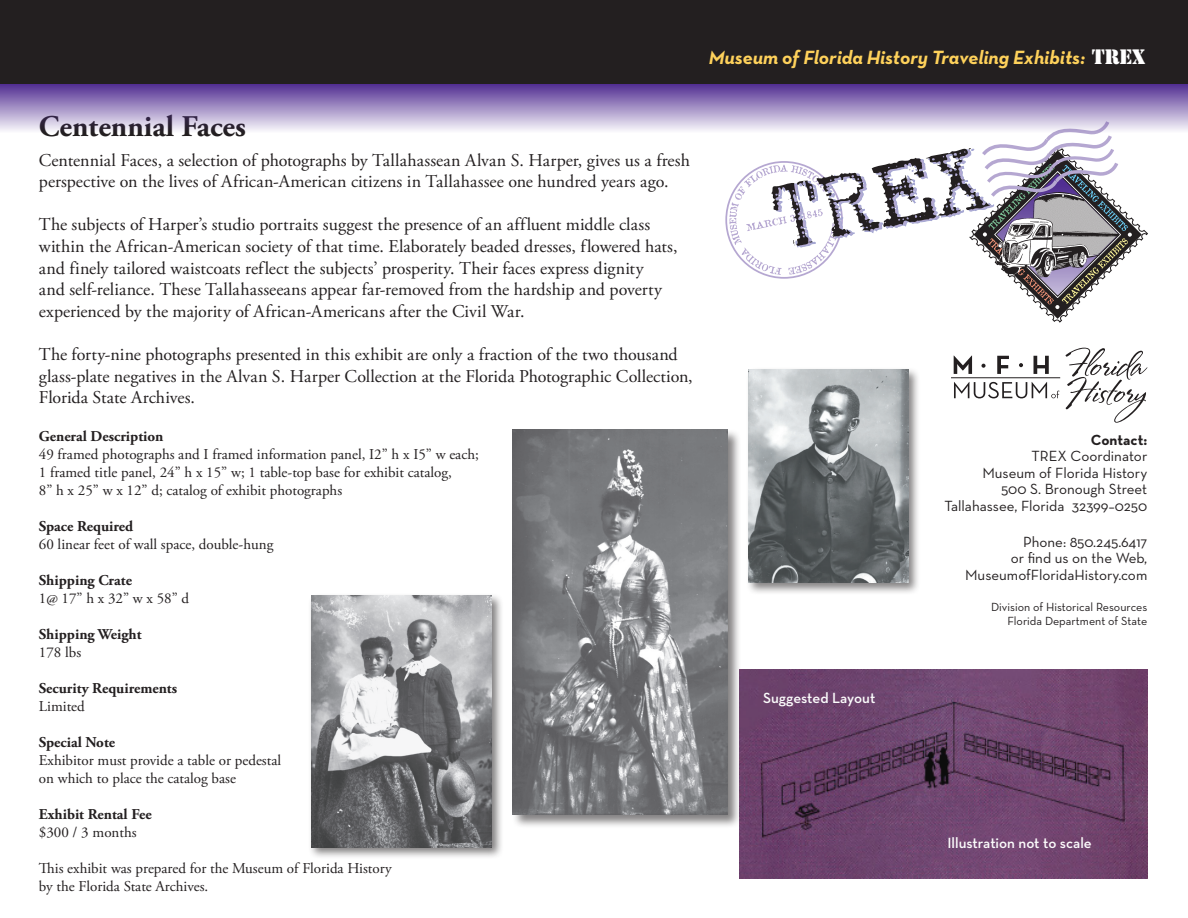
<style>
.page{position:relative;width:1188px;height:918px;background:#fff}
.page>*{position:absolute;margin:0;border:0;box-sizing:border-box;transform-origin:0 0}
.t1{font:700 30px "Adobe Garamond Pro";color:#231f20}
.t2{font:italic 700 19.5px "Neutra Text";color:#fed15b}
.t3{font:18px/21.6px "Adobe Garamond Pro";color:#231f20}
.t4{font:15px "Adobe Garamond Pro";color:#231f20}
.t5{font:15px "Neutra Text";color:#231f20}
.t6{font:700 15px "Adobe Garamond Pro";color:#231f20}
.t7{font:600 15px "Neutra Text";color:#fcfcfc}
.t8{font:700 15px "Neutra Text";color:#231f20}
.t9{font:12px "Neutra Text";color:#231f20}
.s1{font-family:"Stencil Std";font-weight:400;font-style:normal;color:#fff}
</style>
<div class="page">
<div style="left:746px;top:367px;width:175px;height:228px;background:#231f20;opacity:.56"></div>
<img style="left:749px;top:369px;width:159px;height:214px">
<div style="left:0;top:0;width:1188px;height:84px;background:#231f20"></div>
<svg style="left:729px;top:132px;width:419px;height:191px"></svg>
<div style="left:0;top:84px;width:1188px;height:48px;background:linear-gradient(to bottom,#522e91,#f4f2f8)"></div>
<hr style="left:951px;top:377px;width:109px;height:1px;background:#231f20">
<svg style="left:954px;top:382px;width:106px;height:16px"></svg>
<svg style="left:954px;top:356px;width:95px;height:18px"></svg>
<svg style="left:1066px;top:348px;width:81px;height:75px"></svg>
<div style="left:512px;top:429px;width:230px;height:400px;background:#231f20;opacity:.56"></div>
<img style="left:513px;top:430px;width:214px;height:384px">
<div style="left:309px;top:593px;width:195px;height:266px;background:#231f20;opacity:.58"></div>
<img style="left:311px;top:596px;width:181px;height:251px">
<img style="left:739px;top:670px;width:408px;height:209px">
<p class="t2" style="left:709px;top:45px;width:438px">Museum of Florida History Traveling Exhibits: <span class="s1">TREX</span></p>
<p class="t1" style="left:39px;top:109px;width:209px">Centennial Faces</p>
<p class="t3" style="left:39px;top:150px;width:653px">Centennial Faces, a selection of photographs by Tallahassean Alvan S. Harper, gives us a fresh perspective on the lives of African-American citizens in Tallahassee one hundred years ago.</p>
<p class="t3" style="left:39px;top:215px;width:640px">The subjects of Harper’s studio portraits suggest the presence of an affluent middle class within the African-American society of that time. Elaborately beaded dresses, flowered hats, and finely tailored waistcoats reflect the subjects’ prosperity. Their faces express dignity<br>and self-reliance. These Tallahasseeans appear far-removed from the hardship and poverty experienced by the majority of African-Americans after the Civil War.</p>
<p class="t3" style="left:39px;top:344px;width:655px">The forty-nine photographs presented in this exhibit are only a fraction of the two thousand glass-plate negatives in the Alvan S. Harper Collection at the Florida Photographic Collection,<br>Florida State Archives.</p>
<p class="t6" style="left:39px;top:427px;width:126px">General Description</p>
<p class="t4" style="left:39px;top:445px;width:441px">49 framed photographs and I framed information panel, I2” h x I5” w each;</p>
<p class="t4" style="left:39px;top:463px;width:415px">1 framed title panel, 24” h x 15” w; 1 table-top base for exhibit catalog,</p>
<p class="t4" style="left:39px;top:481px;width:305px">8” h x 25” w x 12” d; catalog of exhibit photographs</p>
<p class="t6" style="left:39px;top:517px;width:96px">Space Required</p>
<p class="t4" style="left:39px;top:535px;width:236px">60 linear feet of wall space, double-hung</p>
<p class="t6" style="left:39px;top:571px;width:95px">Shipping Crate</p>
<p class="t4" style="left:39px;top:589px;width:152px">1@ 17” h x 32” w x 58” d</p>
<p class="t6" style="left:39px;top:625px;width:104px">Shipping Weight</p>
<p class="t4" style="left:39px;top:643px;width:44px">178 lbs</p>
<p class="t6" style="left:39px;top:679px;width:140px">Security Requirements</p>
<p class="t4" style="left:39px;top:697px;width:47px">Limited</p>
<p class="t6" style="left:39px;top:733px;width:78px">Special Note</p>
<p class="t4" style="left:39px;top:751px;width:244px">Exhibitor must provide a table or pedestal</p>
<p class="t4" style="left:39px;top:769px;width:199px">on which to place the catalog base</p>
<p class="t6" style="left:39px;top:805px;width:114px">Exhibit Rental Fee</p>
<p class="t4" style="left:39px;top:823px;width:99px">$300 / 3 months</p>
<p class="t4" style="left:39px;top:859px;width:354px">This exhibit was prepared for the Museum of Florida History</p>
<p class="t4" style="left:39px;top:877px;width:171px">by the Florida State Archives.</p>
<p class="t7" style="left:763px;top:688px;width:114px">Suggested Layout</p>
<p class="t8" style="left:1091px;top:430px;width:58px">Contact:</p>
<p class="t5" style="left:1032px;top:447px;width:117px">TREX Coordinator</p>
<p class="t5" style="left:982px;top:463px;width:166px">Museum of Florida History</p>
<p class="t5" style="left:1001px;top:480px;width:148px">500 S. Bronough Street</p>
<p class="t5" style="left:944px;top:496px;width:205px">Tallahassee, Florida 32399–0250</p>
<p class="t5" style="left:1023px;top:533px;width:126px">Phone: 850.245.6417</p>
<p class="t5" style="left:1011px;top:549px;width:138px">or find us on the Web,</p>
<p class="t5" style="left:965px;top:566px;width:184px">MuseumofFloridaHistory.com</p>
<p class="t9" style="left:991px;top:600px;width:158px">Division of Historical Resources</p>
<p class="t9" style="left:1007px;top:613px;width:141px">Florida Department of State</p>
<p class="t7" style="left:948px;top:834px;width:146px">Illustration not to scale</p>
</div>
